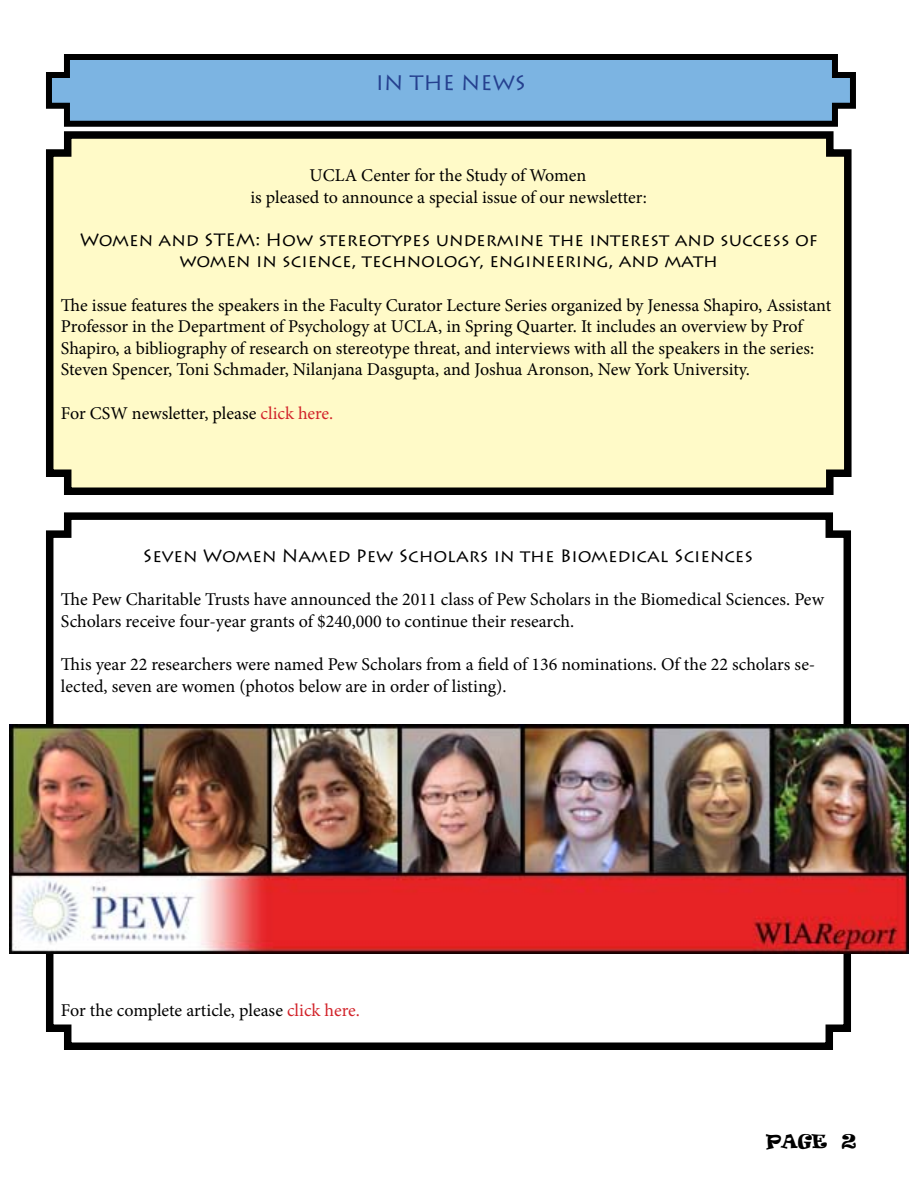
<style>
.page{position:relative;width:918px;height:1188px;background:#fff}
.page>*{position:absolute;margin:0;border:0;box-sizing:border-box;transform-origin:0 0}
.t1{font:21px "Lithos Pro";color:#25408f}
.t2{font:18px/21.6px "Minion Pro";letter-spacing:-.005em;color:#000}
.t3{font:18px/21.6px "Lithos Pro";color:#000;text-align:center}
.t4{font:18px "Ravie";color:#000}
.s1{color:#d2232a}
</style>
<div class="page">
<svg style="left:46px;top:54px;width:810px;height:73px;background:#6996ba"></svg>
<div style="left:46px;top:131px;width:806px;height:364px;background:#fffac8"></div>
<svg style="left:46px;top:512px;width:805px;height:538px"></svg>
<img style="left:9px;top:724px;width:900px;height:230px">
<p class="t1" style="left:376px;top:71px;width:151px">IN THE NEWS</p>
<p class="t2" style="left:250px;top:164px;width:398px;text-align:center">UCLA Center for the Study of Women<br>is pleased to announce a special issue of our newsletter:</p>
<p class="t3" style="left:80px;top:229px;width:740px">Women and STEM: How stereotypes undermine the interest and success of women in science, technology, engineering, and math</p>
<p class="t2" style="left:61px;top:294px;width:772px">The issue features the speakers in the Faculty Curator Lecture Series organized by Jenessa Shapiro, Assistant Professor in the Department of Psychology at UCLA, in Spring Quarter. It includes an overview by Prof Shapiro, a bibliography of research on stereotype threat, and interviews with all the speakers in the series:<br>Steven Spencer, Toni Schmader, Nilanjana Dasgupta, and Joshua Aronson, New York University.</p>
<p class="t2" style="left:61px;top:402px;width:274px">For CSW newsletter, please <span class="s1">click here.</span></p>
<p class="t3" style="left:143px;top:545px;width:612px">Seven Women Named Pew Scholars in the Biomedical Sciences</p>
<p class="t2" style="left:61px;top:589px;width:765px">The Pew Charitable Trusts have announced the 2011 class of Pew Scholars in the Biomedical Sciences. Pew<br>Scholars receive four-year grants of $240,000 to continue their research.</p>
<p class="t2" style="left:61px;top:654px;width:756px">This year 22 researchers were named Pew Scholars from a field of 136 nominations. Of the 22 scholars se&shy;lected, seven are women (photos below are in order of listing).</p>
<p class="t2" style="left:61px;top:999px;width:300px">For the complete article, please <span class="s1">click here.</span></p>
<p class="t4" style="left:766px;top:1129px;width:91px">PAGE 2</p>
</div>
